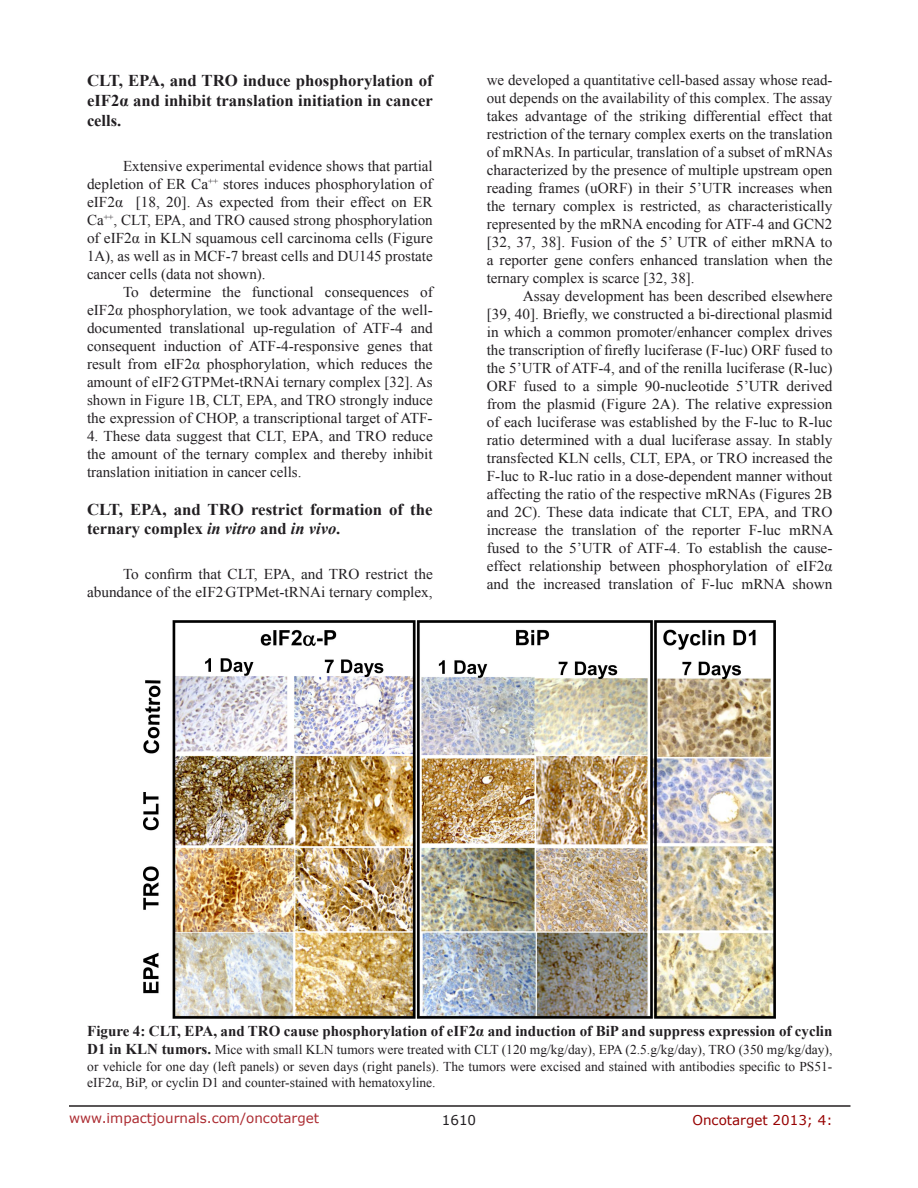
<style>
.page{position:relative;width:918px;height:1188px;background:#fff}
.page>*{position:absolute;margin:0;border:0;box-sizing:border-box;transform-origin:0 0}
.SubHeading{font:700 16.5px/19.8px "Times New Roman";color:#221f22;text-align:justify}
.BodyText{font:15px/18px "Times New Roman";color:#221f22;text-align:justify}
.FigureText{font:700 15px "Times New Roman";color:#221f22}
.FigureText-2{font:13.5px/16.2px "Times New Roman";color:#221f22;text-align:justify}
.t1{font:13.5px "Verdana";color:#ac2b31}
.t2{font:13.5px "Verdana";color:#970000}
.t3{font:13.5px "Verdana";color:#221f22}
.s1{font-style:italic}
.s2{font-weight:700;font-size:15px}
</style>
<div class="page">
<hr style="left:69px;top:1105px;width:781px;height:2px;background:#231f20">
<img style="left:144px;top:621px;width:632px;height:398px">
<p class="SubHeading" style="left:87px;top:70px;width:348px">CLT, EPA, and TRO induce phosphorylation of eIF2α and inhibit translation initiation in cancer cells.</p>
<p class="BodyText" style="left:87px;top:156px;width:347px;text-indent:36px">Extensive experimental evidence shows that partial depletion of ER Ca<sup>++</sup> stores induces phosphorylation of eIF2α [18, 20]. As expected from their effect on ER Ca<sup>++</sup>, CLT, EPA, and TRO caused strong phosphorylation of eIF2α in KLN squamous cell carcinoma cells (Figure 1A), as well as in MCF-7 breast cells and DU145 prostate cancer cells (data not shown).</p>
<p class="BodyText" style="left:87px;top:282px;width:347px;text-indent:36px">To determine the functional consequences of eIF2α phosphorylation, we took advantage of the well&shy;documented translational up-regulation of ATF-4 and consequent induction of ATF-4-responsive genes that result from eIF2α phosphorylation, which reduces the amount of eIF2<sup>.</sup>GTP<sup>.</sup>Met-tRNAi ternary complex [32]. As shown in Figure 1B, CLT, EPA, and TRO strongly induce the expression of CHOP, a transcriptional target of ATF-</p>
<p class="BodyText" style="left:87px;top:426px;width:347px">4. These data suggest that CLT, EPA, and TRO reduce the amount of the ternary complex and thereby inhibit translation initiation in cancer cells.</p>
<p class="SubHeading" style="left:87px;top:498px;width:347px">CLT, EPA, and TRO restrict formation of the ternary complex <span class="s1">in vitro</span> and <span class="s1">in vivo</span>.</p>
<p class="BodyText" style="left:87px;top:565px;width:347px;text-align:right">To confirm that CLT, EPA, and TRO restrict the abundance of the eIF2<sup>.</sup>GTP<sup>.</sup>Met-tRNAi ternary complex,</p>
<p class="BodyText" style="left:487px;top:71px;width:347px">we developed a quantitative cell-based assay whose read&shy;out depends on the availability of this complex. The assay takes advantage of the striking differential effect that restriction of the ternary complex exerts on the translation of mRNAs. In particular, translation of a subset of mRNAs characterized by the presence of multiple upstream open reading frames (uORF) in their 5’UTR increases when the ternary complex is restricted, as characteristically represented by the mRNA encoding for ATF-4 and GCN2 [32, 37, 38]. Fusion of the 5’ UTR of either mRNA to a reporter gene confers enhanced translation when the ternary complex is scarce [32, 38].</p>
<p class="BodyText" style="left:487px;top:287px;width:348px;text-indent:36px">Assay development has been described elsewhere [39, 40]. Briefly, we constructed a bi-directional plasmid in which a common promoter/enhancer complex drives the transcription of firefly luciferase (F-luc) ORF fused to the 5’UTR of ATF-4, and of the renilla luciferase (R-luc)<br>ORF fused to a simple 90-nucleotide 5’UTR derived from the plasmid (Figure 2A). The relative expression of each luciferase was established by the F-luc to R-luc ratio determined with a dual luciferase assay. In stably transfected KLN cells, CLT, EPA, or TRO increased the F-luc to R-luc ratio in a dose-dependent manner without affecting the ratio of the respective mRNAs (Figures 2B and 2C). These data indicate that CLT, EPA, and TRO increase the translation of the reporter F-luc mRNA fused to the 5’UTR of ATF-4. To establish the cause&shy;effect relationship between phosphorylation of eIF2α and the increased translation of F-luc mRNA shown</p>
<p class="FigureText" style="left:87px;top:1021px;width:747px">Figure 4: CLT, EPA, and TRO cause phosphorylation of eIF2α and induction of BiP and suppress expression of cyclin</p>
<p class="FigureText-2" style="left:87px;top:1041px;width:747px"><span class="s2">D1 in KLN tumors.</span> Mice with small KLN tumors were treated with CLT (120 mg/kg/day), EPA (2.5.g/kg/day), TRO (350 mg/kg/day), or vehicle for one day (left panels) or seven days (right panels). The tumors were excised and stained with antibodies specific to PS51- eIF2α, BiP, or cyclin D1 and counter-stained with hematoxyline.</p>
<p class="t1" style="left:69px;top:1109px;width:252px">www.impactjournals.com/oncotarget</p>
<p class="t3" style="left:442px;top:1111px;width:36px">1610</p>
<p class="t2" style="left:692px;top:1111px;width:142px">Oncotarget 2013; 4:</p>
</div>
